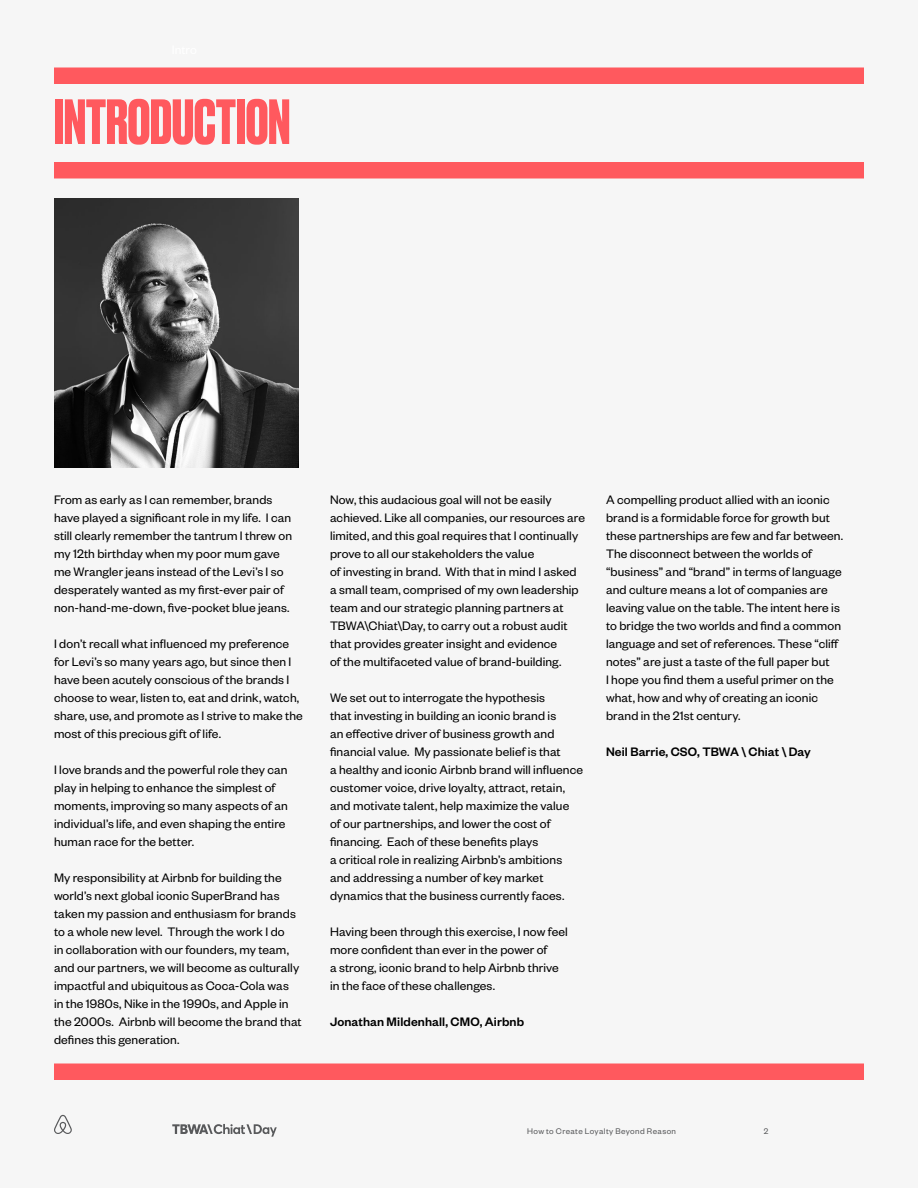
<style>
.page{position:relative;width:918px;height:1188px;background:#f6f6f6}
.page>*{position:absolute;margin:0;border:0;box-sizing:border-box;transform-origin:0 0}
.t1{font:700 60px "Druk";letter-spacing:-.005em;color:#ff595e}
.t2{font:13.5px/18px "Founders Grotesk";letter-spacing:.01em;color:#000}
.t3{font:500 13.5px "Founders Grotesk";letter-spacing:.01em;color:#000}
.t4{font:9px "Founders Grotesk";letter-spacing:.045em;color:#58595b}
</style>
<div class="page">
<svg style="left:172px;top:1124px;width:105px;height:13px"></svg>
<svg style="left:54px;top:1115px;width:18px;height:19px"></svg>
<div style="left:54px;top:68px;width:810px;height:16px;background:#ff595e"></div>
<div style="left:54px;top:162px;width:810px;height:16px;background:#ff595e"></div>
<div style="left:54px;top:1064px;width:810px;height:16px;background:#ff595e"></div>
<img style="left:54px;top:198px;width:244px;height:270px">
<h1 class="t1" style="left:54px;top:81px;width:238px">INTRODUCTION</h1>
<p class="t2" style="left:54px;top:490px;width:240px">From as early as I can remember, brands have played a significant role in my life. I can still clearly remember the tantrum I threw on my 12th birthday when my poor mum gave me Wrangler jeans instead of the Levi’s I so desperately wanted as my first-ever pair of non-hand-me-down, five-pocket blue jeans.</p>
<p class="t2" style="left:54px;top:634px;width:250px">I don’t recall what influenced my preference for Levi’s so many years ago, but since then I have been acutely conscious of the brands I choose to wear, listen to, eat and drink, watch, share, use, and promote as I strive to make the most of this precious gift of life.</p>
<p class="t2" style="left:54px;top:760px;width:235px">I love brands and the powerful role they can play in helping to enhance the simplest of moments, improving so many aspects of an individual’s life, and even shaping the entire human race for the better.</p>
<p class="t2" style="left:54px;top:868px;width:249px">My responsibility at Airbnb for building the world’s next global iconic SuperBrand has taken my passion and enthusiasm for brands to a whole new level. Through the work I do<br>in collaboration with our founders, my team, and our partners, we will become as culturally impactful and ubiquitous as Coca-Cola was<br>in the 1980s, Nike in the 1990s, and Apple in the 2000s. Airbnb will become the brand that defines this generation.</p>
<p class="t2" style="left:330px;top:490px;width:256px">Now, this audacious goal will not be easily achieved. Like all companies, our resources are limited, and this goal requires that I continually prove to all our stakeholders the value<br>of investing in brand. With that in mind I asked a small team, comprised of my own leadership team and our strategic planning partners at TBWA\Chiat\Day, to carry out a robust audit that provides greater insight and evidence<br>of the multifaceted value of brand-building.</p>
<p class="t2" style="left:330px;top:688px;width:255px">We set out to interrogate the hypothesis<br>that investing in building an iconic brand is<br>an effective driver of business growth and financial value. My passionate belief is that<br>a healthy and iconic Airbnb brand will influence customer voice, drive loyalty, attract, retain, and motivate talent, help maximize the value of our partnerships, and lower the cost of financing. Each of these benefits plays<br>a critical role in realizing Airbnb’s ambitions and addressing a number of key market dynamics that the business currently faces.</p>
<p class="t2" style="left:330px;top:922px;width:239px">Having been through this exercise, I now feel more confident than ever in the power of<br>a strong, iconic brand to help Airbnb thrive in the face of these challenges.</p>
<p class="t3" style="left:330px;top:1013px;width:196px">Jonathan Mildenhall, CMO, Airbnb</p>
<p class="t2" style="left:606px;top:490px;width:239px">A compelling product allied with an iconic brand is a formidable force for growth but these partnerships are few and far between.<br>The disconnect between the worlds of “business” and “brand” in terms of language and culture means a lot of companies are leaving value on the table. The intent here is to bridge the two worlds and find a common language and set of references. These “cliff notes” are just a taste of the full paper but<br>I hope you find them a useful primer on the what, how and why of creating an iconic brand in the 21st century.</p>
<p class="t3" style="left:606px;top:743px;width:206px">Neil Barrie, CSO, TBWA \ Chiat \ Day</p>
<p class="t4" style="left:527px;top:1126px;width:150px">How to Create Loyalty Beyond Reason</p>
<p class="t4" style="left:764px;top:1126px;width:6px">2</p>
</div>
